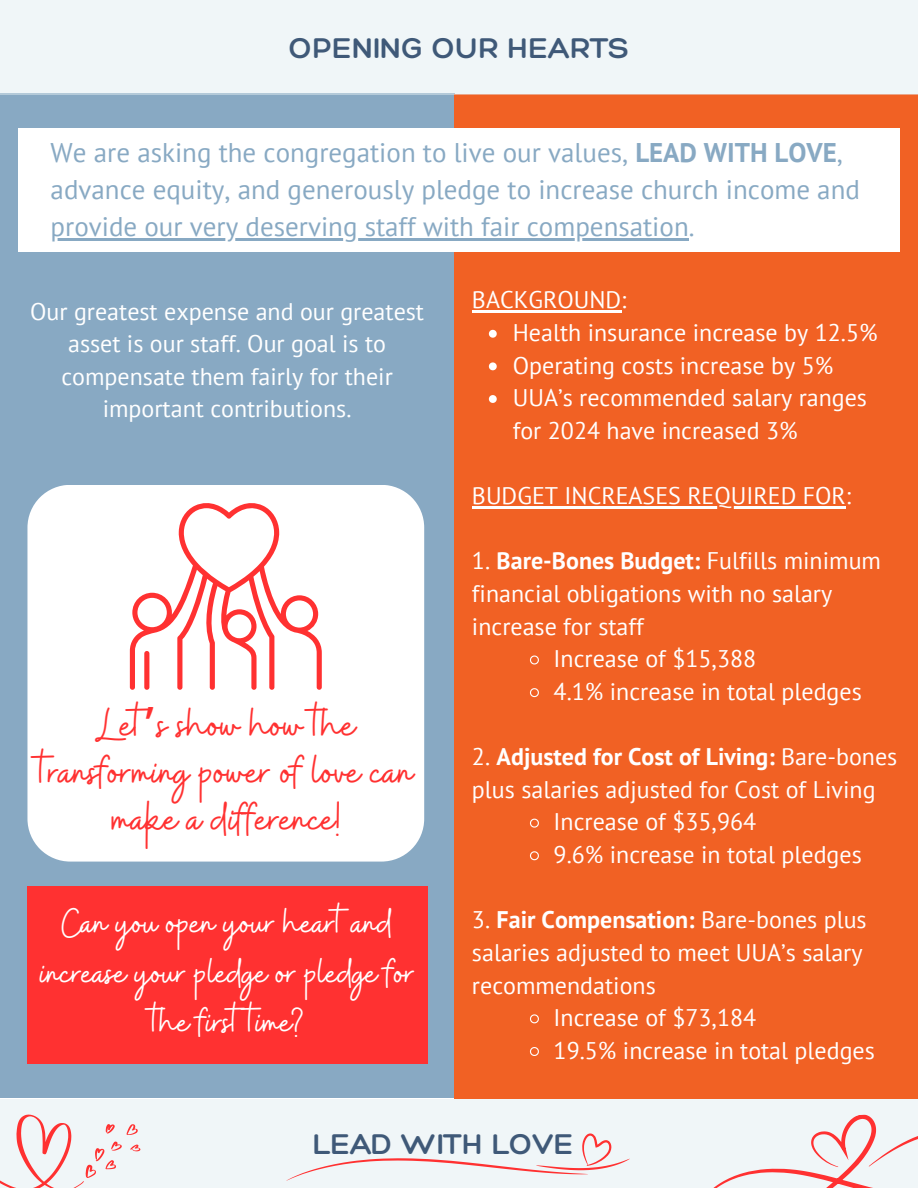
<style>
.page{position:relative;width:918px;height:1188px;background:#fff}
.page>*{position:absolute;margin:0;border:0;box-sizing:border-box;transform-origin:0 0}
.t1{font:48px/47.2px "Buffalo";color:#ff3131;text-align:center}
.t2{font:42px/49.5px "Buffalo";color:#fff;text-align:center}
.t3{font:300 31.05px "Hero";color:#3f5978}
.t4{font:27px/37.2px "PT Sans";color:#88a9c3}
.t5{font:24px/32.7px "PT Sans";color:#fff}
.s1{font-weight:700}
.s2{font-family:"Noto Sans Gurmukhi"}
</style>
<div class="page">
<div style="left:0;top:94px;width:454px;height:1004px;background:#88a9c3"></div>
<div style="left:454px;top:94px;width:464px;height:1005px;background:#f16124"></div>
<div style="left:0;top:1099px;width:918px;height:89px;background:#f0f6f8"></div>
<svg style="left:713px;top:1114px;width:205px;height:74px"></svg>
<svg style="left:0;top:1115px;width:140px;height:73px"></svg>
<svg style="left:286px;top:1133px;width:344px;height:48px"></svg>
<div style="left:0;top:0;width:918px;height:94px;background:#f0f6f8"></div>
<div style="left:27px;top:485px;width:397px;height:377px;background:#fff"></div>
<svg style="left:130px;top:498px;width:192px;height:192px;background:#ffdada"></svg>
<div style="left:144px;top:651px;width:5px;height:39px;background:#ff3131;border-radius:3px"></div>
<div style="left:18px;top:128px;width:882px;height:123px;background:#fff"></div>
<hr style="left:51px;top:238px;width:638px;height:3px;background:#88a9c3">
<hr style="left:472px;top:311px;width:149px;height:2px;background:#fff">
<svg style="left:489px;top:330px;width:8px;height:8px"></svg>
<svg style="left:489px;top:362px;width:8px;height:8px"></svg>
<svg style="left:489px;top:395px;width:8px;height:8px"></svg>
<hr style="left:472px;top:506px;width:374px;height:3px;background:#fff">
<svg style="left:530px;top:655px;width:9px;height:10px"></svg>
<svg style="left:529px;top:688px;width:10px;height:10px"></svg>
<svg style="left:530px;top:818px;width:9px;height:10px"></svg>
<svg style="left:529px;top:851px;width:10px;height:10px"></svg>
<svg style="left:530px;top:1014px;width:9px;height:10px"></svg>
<svg style="left:529px;top:1047px;width:10px;height:9px"></svg>
<div style="left:27px;top:886px;width:401px;height:178px;background:#ff3131"></div>
<p class="t3" style="left:289px;top:28px;width:341px">OPENING OUR HEARTS</p>
<p class="t4" style="left:51px;top:133px;width:811px">We are asking the congregation to live our values, <span class="s1">LEAD WITH LOVE</span>, advance equity, and generously pledge to increase church income and</p>
<h2 class="t4" style="left:51px;top:208px;width:645px">provide our very deserving staff with fair compensation.</h2>
<h1 class="t5" style="left:30px;top:294px;width:395px;text-align:center">Our greatest expense and our greatest asset is our staff. Our goal is to compensate them fairly for their important contributions.</h1>
<p class="t1" style="left:39px;top:704px;width:376px">Let<span class="s2">’</span>s show how the transforming power of love can make a difference!</p>
<h5 class="t2" style="left:40px;top:901px;width:376px">Can you open your heart and increase your pledge or pledge for the first time?</h5>
<h3 class="t5" style="left:472px;top:283px;width:156px">BACKGROUND:</h3>
<h6 class="t5" style="left:513px;top:316px;width:366px">Health insurance increase by 12.5%</h6>
<p class="t5" style="left:513px;top:348px;width:322px">Operating costs increase by 5%</p>
<p class="t5" style="left:513px;top:381px;width:356px">UUA’s recommended salary ranges for 2024 have increased 3%</p>
<p class="t5" style="left:472px;top:479px;width:381px">BUDGET INCREASES REQUIRED FOR:</p>
<h6 class="t5" style="left:472px;top:544px;width:411px">1. <span class="s1">Bare-Bones Budget:</span> Fulfills minimum financial obligations with no salary increase for staff</h6>
<p class="t5" style="left:554px;top:642px;width:204px">Increase of $15,388</p>
<p class="t5" style="left:554px;top:675px;width:310px">4.1% increase in total pledges</p>
<p class="t5" style="left:472px;top:740px;width:427px">2. <span class="s1">Adjusted for Cost of Living:</span> Bare-bones plus salaries adjusted for Cost of Living</p>
<p class="t5" style="left:554px;top:805px;width:204px">Increase of $35,964</p>
<p class="t5" style="left:554px;top:838px;width:310px">9.6% increase in total pledges</p>
<p class="t5" style="left:472px;top:903px;width:396px">3. <span class="s1">Fair Compensation:</span> Bare-bones plus salaries adjusted to meet UUA’s salary recommendations</p>
<p class="t5" style="left:554px;top:1001px;width:204px">Increase of $73,184</p>
<p class="t5" style="left:554px;top:1034px;width:323px">19.5% increase in total pledges</p>
<h4 class="t3" style="left:313px;top:1124px;width:263px">LEAD WITH LOVE</h4>
</div>
